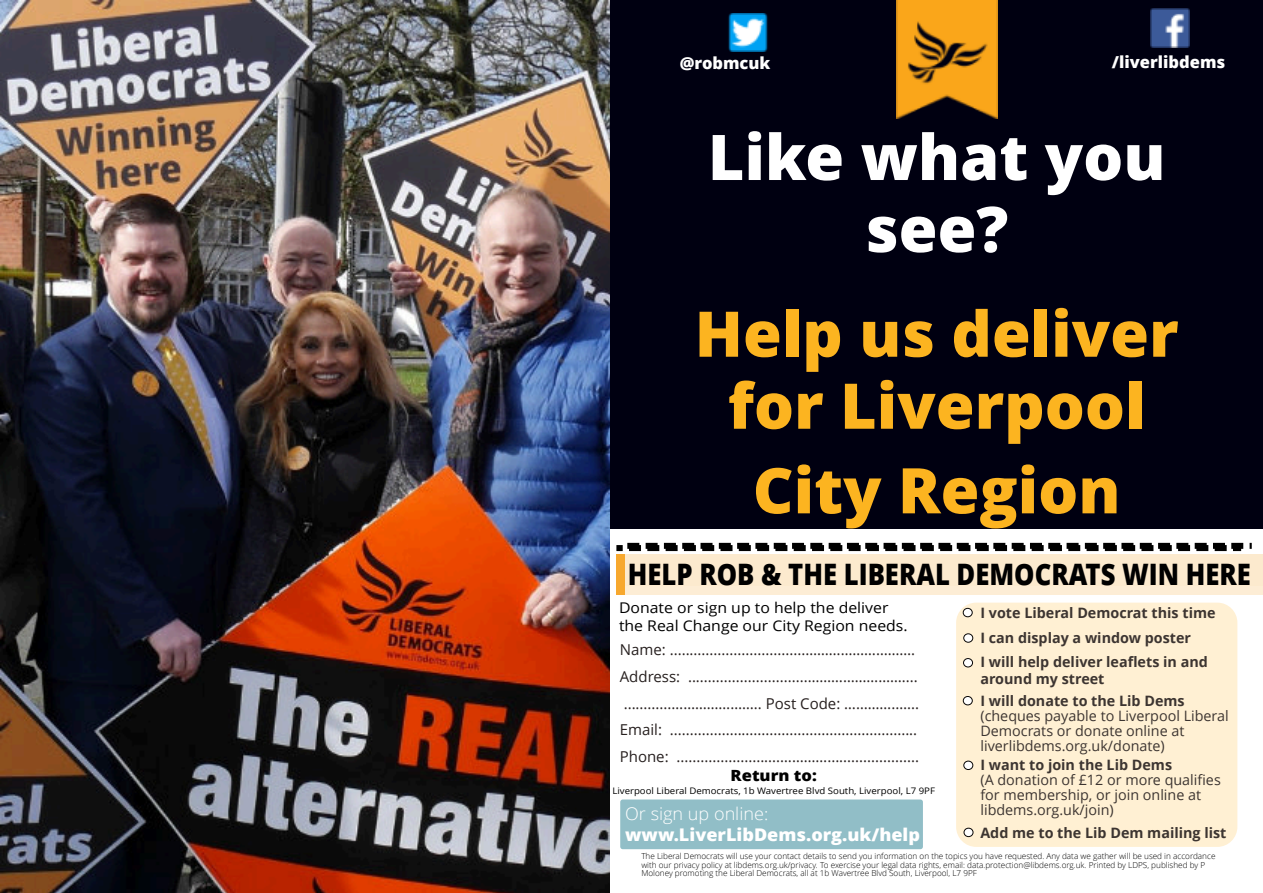
<style>
.page{position:relative;width:1263px;height:893px;background:#fff}
.page>*{position:absolute;margin:0;border:0;box-sizing:border-box;transform-origin:0 0}
.t1{font:800 63px "Open Sans";color:#fcb420}
.t2{font:800 63px "Open Sans";color:#fff}
.t3{font:800 29.55px "Open Sans";color:#000;scale:.87 1}
.t4{font:800 17.4px "Open Sans";color:#fff}
.t5{font:300 17.4px "Open Sans";color:#fff}
.t6{font:800 16.5px "Open Sans";color:#fff}
.t7{font:800 15.45px "Open Sans";color:#000;scale:1.07 1}
.t8{font:15px "Open Sans";color:#27201f}
.t9{font:14.7px "Open Sans";color:#000;scale:1.07 1}
.t10{font:700 14.4px "Open Sans";color:rgb(39 32 31/.9)}
.t11{font:14.4px "Open Sans";color:rgb(39 32 31/.9)}
.t12{font:9px "Open Sans";color:#000;scale:1.07 1}
.t13{font:300 8.25px "Open Sans";color:#000}
</style>
<div class="page">
<div style="left:570px;top:0;width:693px;height:529px;background:#001"></div>
<div style="left:620px;top:799px;width:303px;height:50px;background:#91bec7;border-radius:3px"></div>
<div style="left:956px;top:603px;width:281px;height:244px;background:#fff0d3;border-radius:20px"></div>
<div style="left:616px;top:555px;width:647px;height:40px;background:#fdedd5"></div>
<div style="left:616px;top:555px;width:647px;height:31px;background:#fceace"></div>
<div style="left:616px;top:555px;width:9px;height:40px;background:#f7a82e"></div>
<div style="left:963px;top:608px;width:9px;height:9px;background:#fff;border:1px solid #080605;border-radius:50%"></div>
<div style="left:963px;top:633px;width:10px;height:9px;background:#fff;border:1px solid #080605;border-radius:50%"></div>
<div style="left:963px;top:658px;width:10px;height:9px;background:#fff;border:1px solid #080605;border-radius:50%"></div>
<div style="left:963px;top:761px;width:10px;height:9px;background:#fff;border:1px solid #080605;border-radius:50%"></div>
<div style="left:963px;top:696px;width:9px;height:9px;background:#fff;border:1px solid #080605;border-radius:50%"></div>
<div style="left:964px;top:828px;width:9px;height:9px;background:#fff;border:1px solid #080605;border-radius:50%"></div>
<img style="left:0;top:0;width:610px;height:893px">
<svg style="left:616px;top:543px;width:636px;height:8px"></svg>
<img style="left:897px;top:0;width:101px;height:118px">
<img style="left:1150px;top:9px;width:39px;height:39px">
<img style="left:728px;top:13px;width:40px;height:38px">
<p class="t6" style="left:680px;top:56px;width:92px">@robmcuk</p>
<p class="t6" style="left:1112px;top:55px;width:115px">/liverlibdems</p>
<p class="t2" style="left:708px;top:132px;width:459px">Like what you</p>
<p class="t2" style="left:865px;top:204px;width:145px">see?</p>
<p class="t1" style="left:695px;top:309px;width:485px">Help us deliver</p>
<p class="t1" style="left:728px;top:381px;width:419px">for Liverpool</p>
<p class="t1" style="left:753px;top:465px;width:369px">City Region</p>
<p class="t3" style="left:628px;top:563px;width:718px">HELP ROB &amp; THE LIBERAL DEMOCRATS WIN HERE</p>
<p class="t9" style="left:619px;top:601px;width:253px">Donate or sign up to help the deliver</p>
<p class="t9" style="left:619px;top:620px;width:271px">the Real Change our City Region needs.</p>
<p class="t8" style="left:620px;top:643px;width:297px">Name: ..................................……………………….</p>
<p class="t8" style="left:620px;top:670px;width:300px">Address: ..............................……………………....</p>
<p class="t8" style="left:624px;top:697px;width:297px">............………………….. Post Code: ………….…...</p>
<p class="t8" style="left:620px;top:724px;width:299px">Email: ..............................................................</p>
<p class="t8" style="left:620px;top:751px;width:301px">Phone: ..........................………….......................</p>
<p class="t7" style="left:731px;top:769px;width:82px">Return to:</p>
<p class="t12" style="left:612px;top:787px;width:303px">Liverpool Liberal Democrats, 1b Wavertree Blvd South, Liverpool, L7 9PF</p>
<p class="t5" style="left:625px;top:807px;width:145px">Or sign up online:</p>
<p class="t4" style="left:625px;top:828px;width:296px">www.LiverLibDems.org.uk/help</p>
<p class="t10" style="left:980px;top:607px;width:237px">I vote Liberal Democrat this time</p>
<p class="t10" style="left:980px;top:632px;width:212px">I can display a window poster</p>
<p class="t10" style="left:980px;top:656px;width:229px">I will help deliver leaflets in and</p>
<p class="t10" style="left:980px;top:673px;width:126px">around my street</p>
<p class="t10" style="left:980px;top:694px;width:206px">I will donate to the Lib Dems</p>
<p class="t11" style="left:980px;top:710px;width:250px">(cheques payable to Liverpool Liberal</p>
<p class="t11" style="left:980px;top:725px;width:206px">Democrats or donate online at</p>
<p class="t11" style="left:980px;top:740px;width:186px">liverlibdems.org.uk/donate)</p>
<p class="t10" style="left:980px;top:759px;width:193px">I want to join the Lib Dems</p>
<p class="t11" style="left:980px;top:774px;width:242px">(A donation of £12 or more qualifies</p>
<p class="t11" style="left:980px;top:789px;width:222px">for membership, or join online at</p>
<p class="t11" style="left:980px;top:804px;width:135px">libdems.org.uk/join)</p>
<p class="t10" style="left:980px;top:827px;width:248px">Add me to the Lib Dem mailing list</p>
<p class="t13" style="left:641px;top:853px;width:576px">The Liberal Democrats will use your contact details to send you information on the topics you have requested. Any data we gather will be used in accordance</p>
<p class="t13" style="left:641px;top:861px;width:565px">with our privacy policy at libdems.org.uk/privacy. To exercise your legal data rights, email: data.protection@libdems.org.uk. Printed by LDPS, published by P</p>
<p class="t13" style="left:641px;top:869px;width:337px">Moloney promoting the Liberal Democrats, all at 1b Wavertree Blvd South, Liverpool, L7 9PF</p>
</div>
